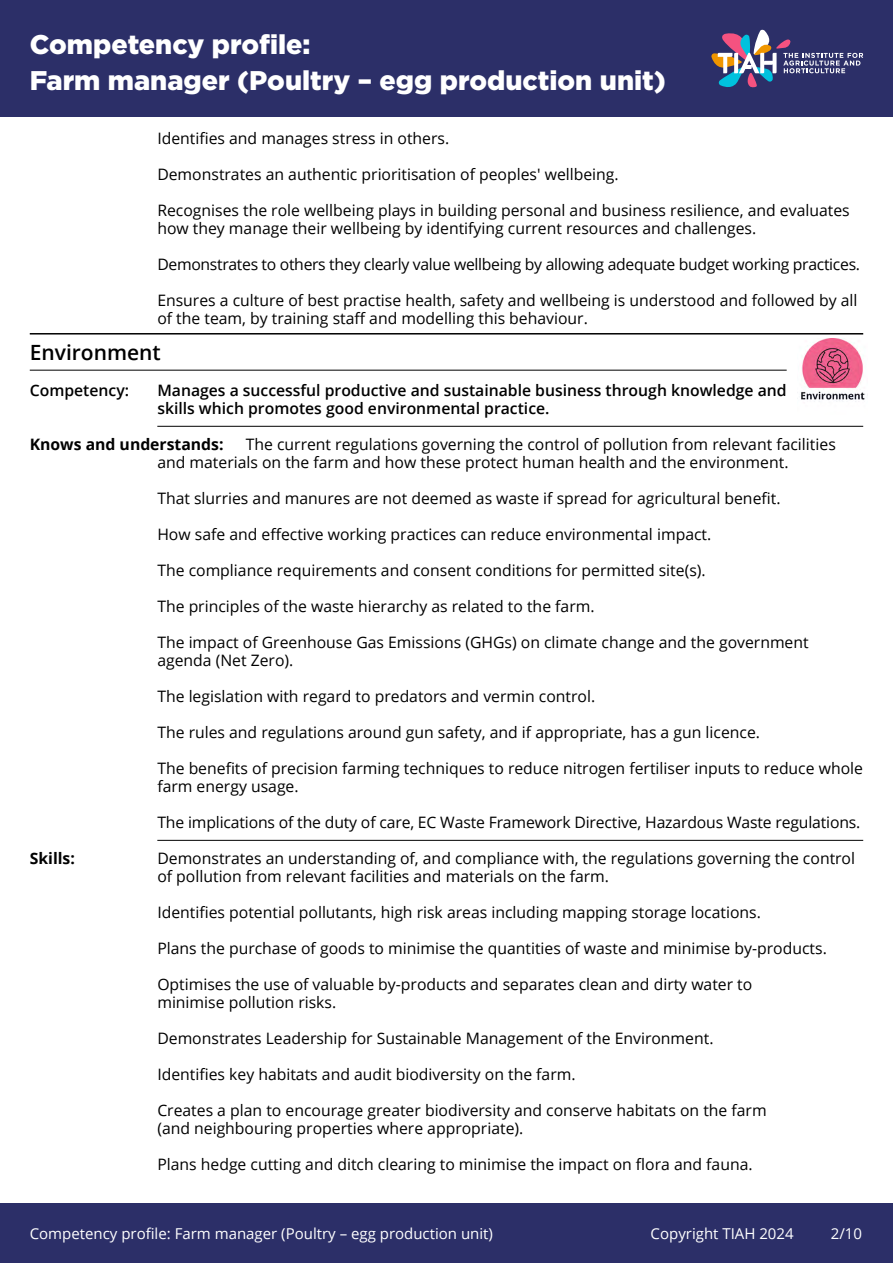
<style>
.page{position:relative;width:893px;height:1263px;background:#fff}
.page>*{position:absolute;margin:0;border:0;box-sizing:border-box;transform-origin:0 0}
.t1{font:900 27px/36px "Gotham";color:#fff}
.t2{font:600 21px "Open Sans";color:#000}
.t3{font:15.75px/18px "Open Sans";color:#000}
.t4{font:600 15.75px/18px "Open Sans";color:#000}
.t5{font:15.75px "Open Sans";letter-spacing:-.02em;color:#000}
.t6{font:700 15.75px "Open Sans";color:#000}
.t7{font:15px "Open Sans";color:#fff}
</style>
<div class="page">
<div style="left:0;top:1203px;width:893px;height:60px;background:#2c2f68"></div>
<div style="left:0;top:0;width:893px;height:117px;background:#2c2f68"></div>
<svg style="left:711px;top:29px;width:152px;height:59px"></svg>
<hr style="left:30px;top:333px;width:833px;height:1px;background:#000">
<hr style="left:30px;top:370px;width:757px;height:1px;background:#000">
<hr style="left:157px;top:426px;width:706px;height:1px;background:#000">
<hr style="left:157px;top:840px;width:706px;height:1px;background:#000">
<img style="left:801px;top:339px;width:64px;height:63px">
<h1 class="t1" style="left:30px;top:26px;width:638px">Competency profile:<br>Farm manager (Poultry – egg production unit)</h1>
<p class="t3" style="left:157px;top:129px;width:293px">Identifies and manages stress in others.</p>
<p class="t3" style="left:157px;top:165px;width:463px">Demonstrates an authentic prioritisation of peoples' wellbeing.</p>
<p class="t3" style="left:157px;top:201px;width:694px">Recognises the role wellbeing plays in building personal and business resilience, and evaluates how they manage their wellbeing by identifying current resources and challenges.</p>
<p class="t5" style="left:157px;top:254px;width:704px">Demonstrates to others they clearly value wellbeing by allowing adequate budget working practices.</p>
<p class="t3" style="left:157px;top:291px;width:702px">Ensures a culture of best practise health, safety and wellbeing is understood and followed by all of the team, by training staff and modelling this behaviour.</p>
<h2 class="t2" style="left:30px;top:338px;width:133px">Environment</h2>
<p class="t4" style="left:30px;top:381px;width:101px">Competency:</p>
<p class="t4" style="left:157px;top:381px;width:631px">Manages a successful productive and sustainable business through knowledge and skills which promotes good environmental practice.</p>
<p class="t6" style="left:30px;top:433px;width:195px">Knows and understands:</p>
<p class="t3" style="left:157px;top:435px;width:680px;text-indent:88px">The current regulations governing the control of pollution from relevant facilities and materials on the farm and how these protect human health and the environment.</p>
<p class="t3" style="left:157px;top:489px;width:625px">That slurries and manures are not deemed as waste if spread for agricultural benefit.</p>
<p class="t3" style="left:157px;top:525px;width:555px">How safe and effective working practices can reduce environmental impact.</p>
<p class="t3" style="left:157px;top:561px;width:550px">The compliance requirements and consent conditions for permitted site(s).</p>
<p class="t3" style="left:157px;top:597px;width:439px">The principles of the waste hierarchy as related to the farm.</p>
<p class="t3" style="left:157px;top:633px;width:653px">The impact of Greenhouse Gas Emissions (GHGs) on climate change and the government agenda (Net Zero).</p>
<p class="t3" style="left:157px;top:687px;width:439px">The legislation with regard to predators and vermin control.</p>
<p class="t3" style="left:157px;top:723px;width:604px">The rules and regulations around gun safety, and if appropriate, has a gun licence.</p>
<p class="t3" style="left:157px;top:759px;width:707px">The benefits of precision farming techniques to reduce nitrogen fertiliser inputs to reduce whole farm energy usage.</p>
<p class="t3" style="left:157px;top:813px;width:705px">The implications of the duty of care, EC Waste Framework Directive, Hazardous Waste regulations.</p>
<p class="t6" style="left:30px;top:847px;width:47px">Skills:</p>
<p class="t3" style="left:157px;top:849px;width:699px">Demonstrates an understanding of, and compliance with, the regulations governing the control of pollution from relevant facilities and materials on the farm.</p>
<p class="t3" style="left:157px;top:903px;width:605px">Identifies potential pollutants, high risk areas including mapping storage locations.</p>
<p class="t3" style="left:157px;top:939px;width:671px">Plans the purchase of goods to minimise the quantities of waste and minimise by-products.</p>
<p class="t3" style="left:157px;top:975px;width:596px">Optimises the use of valuable by-products and separates clean and dirty water to minimise pollution risks.</p>
<p class="t3" style="left:157px;top:1029px;width:558px">Demonstrates Leadership for Sustainable Management of the Environment.</p>
<p class="t3" style="left:157px;top:1065px;width:420px">Identifies key habitats and audit biodiversity on the farm.</p>
<p class="t3" style="left:157px;top:1101px;width:611px">Creates a plan to encourage greater biodiversity and conserve habitats on the farm (and neighbouring properties where appropriate).</p>
<p class="t3" style="left:157px;top:1155px;width:597px">Plans hedge cutting and ditch clearing to minimise the impact on flora and fauna.</p>
<p class="t7" style="left:30px;top:1223px;width:465px">Competency profile: Farm manager (Poultry – egg production unit)</p>
<p class="t7" style="left:651px;top:1223px;width:145px">Copyright TIAH 2024</p>
<p class="t7" style="left:831px;top:1223px;width:33px">2/10</p>
</div>
